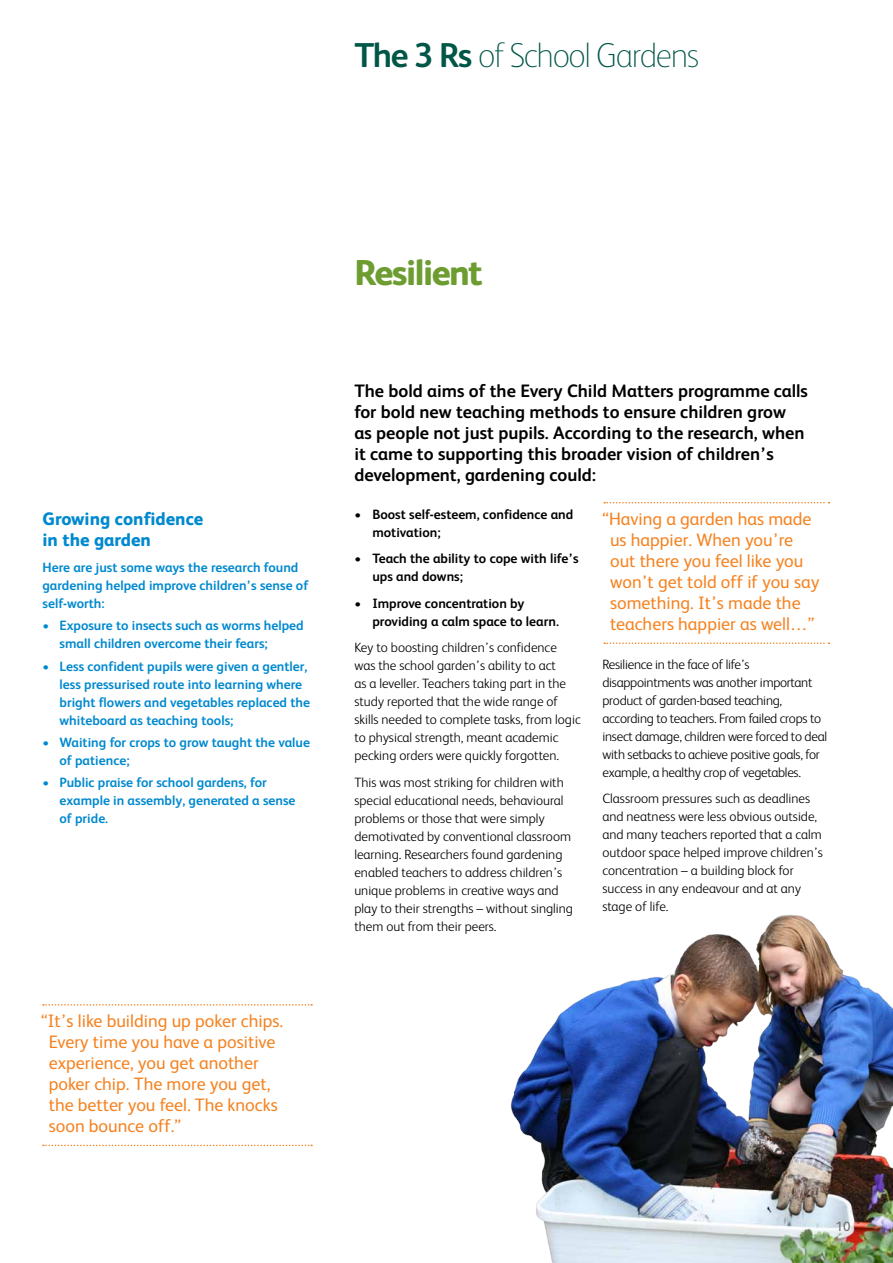
<style>
.page{position:relative;width:893px;height:1263px;background:#fff}
.page>*{position:absolute;margin:0;border:0;box-sizing:border-box;transform-origin:0 0}
.t1{font:800 36px "FS Albert";letter-spacing:-.04em;color:#6d9d31}
.t2{font:100 34.5px "FS Albert";letter-spacing:-.04em;color:#005747}
.t3{font:18px/21px "FS Albert";color:#f58220}
.t4{font:700 18px/21px "FS Albert";color:#000}
.t5{font:800 18px/21px "FS Albert";color:#0089cf}
.t6{font:300 13.5px/18px "FS Albert";color:#000}
.t7{font:700 13.5px/18px "FS Albert";color:#0089cf}
.t8{font:300 13.5px/18px "FS Albert";letter-spacing:-.02em;color:#000}
.t9{font:700 13.5px/18px "FS Albert";color:#000}
.t10{font:13.5px "FS Albert";color:#6d6e71}
.s1{font-weight:700}
</style>
<div class="page">
<svg style="left:604px;top:502px;width:225px;height:1px"></svg>
<svg style="left:604px;top:642px;width:225px;height:2px"></svg>
<svg style="left:43px;top:1004px;width:269px;height:1px"></svg>
<svg style="left:43px;top:1145px;width:269px;height:1px"></svg>
<img style="left:511px;top:914px;width:382px;height:349px">
<h2 class="t2" style="left:354px;top:36px;width:347px"><span class="s1">The 3 Rs</span> of School Gardens</h2>
<h3 class="t5" style="left:43px;top:508px;width:162px">Growing confidence in the garden</h3>
<p class="t7" style="left:43px;top:558px;width:267px">Here are just some ways the research found gardening helped improve children’s sense of self-worth:</p>
<p class="t7" style="left:60px;top:617px;width:246px;text-indent:-17px">• Exposure to insects such as worms helped small children overcome their fears;</p>
<p class="t7" style="left:60px;top:657px;width:252px;text-indent:-17px">• Less confident pupils were given a gentler, less pressurised route into learning where bright flowers and vegetables replaced the whiteboard as teaching tools;</p>
<p class="t7" style="left:60px;top:733px;width:252px;text-indent:-17px">• Waiting for crops to grow taught the value of patience;</p>
<p class="t7" style="left:60px;top:773px;width:238px;text-indent:-17px">• Public praise for school gardens, for example in assembly, generated a sense of pride.</p>
<h3 class="t3" style="left:49px;top:1010px;width:236px;text-indent:-8px">“It’s like building up poker chips.<br>Every time you have a positive experience, you get another poker chip. The more you get, the better you feel. The knocks soon bounce off.”</h3>
<h1 class="t1" style="left:354px;top:251px;width:130px">Resilient</h1>
<p class="t4" style="left:354px;top:380px;width:455px">The bold aims of the Every Child Matters programme calls for bold new teaching methods to ensure children grow<br>as people not just pupils. According to the research, when it came to supporting this broader vision of children’s development, gardening could:</p>
<h3 class="t3" style="left:610px;top:508px;width:211px;text-indent:-8px">“Having a garden has made us happier. When you’re out there you feel like you won’t get told off if you say something. It’s made the teachers happier as well…”</h3>
<p class="t9" style="left:372px;top:505px;width:203px;text-indent:-18px">• Boost self-esteem, confidence and motivation;</p>
<p class="t9" style="left:372px;top:549px;width:208px;text-indent:-18px">• Teach the ability to cope with life’s ups and downs;</p>
<p class="t9" style="left:372px;top:594px;width:188px;text-indent:-18px">• Improve concentration by providing a calm space to learn.</p>
<p class="t6" style="left:354px;top:638px;width:228px">Key to boosting children’s confidence was the school garden’s ability to act<br>as a leveller. Teachers taking part in the study reported that the wide range of skills needed to complete tasks, from logic to physical strength, meant academic pecking orders were quickly forgotten.</p>
<p class="t6" style="left:354px;top:773px;width:220px">This was most striking for children with special educational needs, behavioural problems or those that were simply demotivated by conventional classroom learning. Researchers found gardening enabled teachers to address children’s unique problems in creative ways and play to their strengths – without singling them out from their peers.</p>
<p class="t8" style="left:602px;top:655px;width:226px">Resilience in the face of life’s disappointments was another important product of garden-based teaching, according to teachers. From failed crops to insect damage, children were forced to deal with setbacks to achieve positive goals, for example, a healthy crop of vegetables.</p>
<p class="t6" style="left:602px;top:789px;width:222px">Classroom pressures such as deadlines and neatness were less obvious outside, and many teachers reported that a calm outdoor space helped improve children’s concentration – a building block for success in any endeavour and at any stage of life.</p>
<p class="t10" style="left:836px;top:1218px;width:16px">10</p>
</div>
